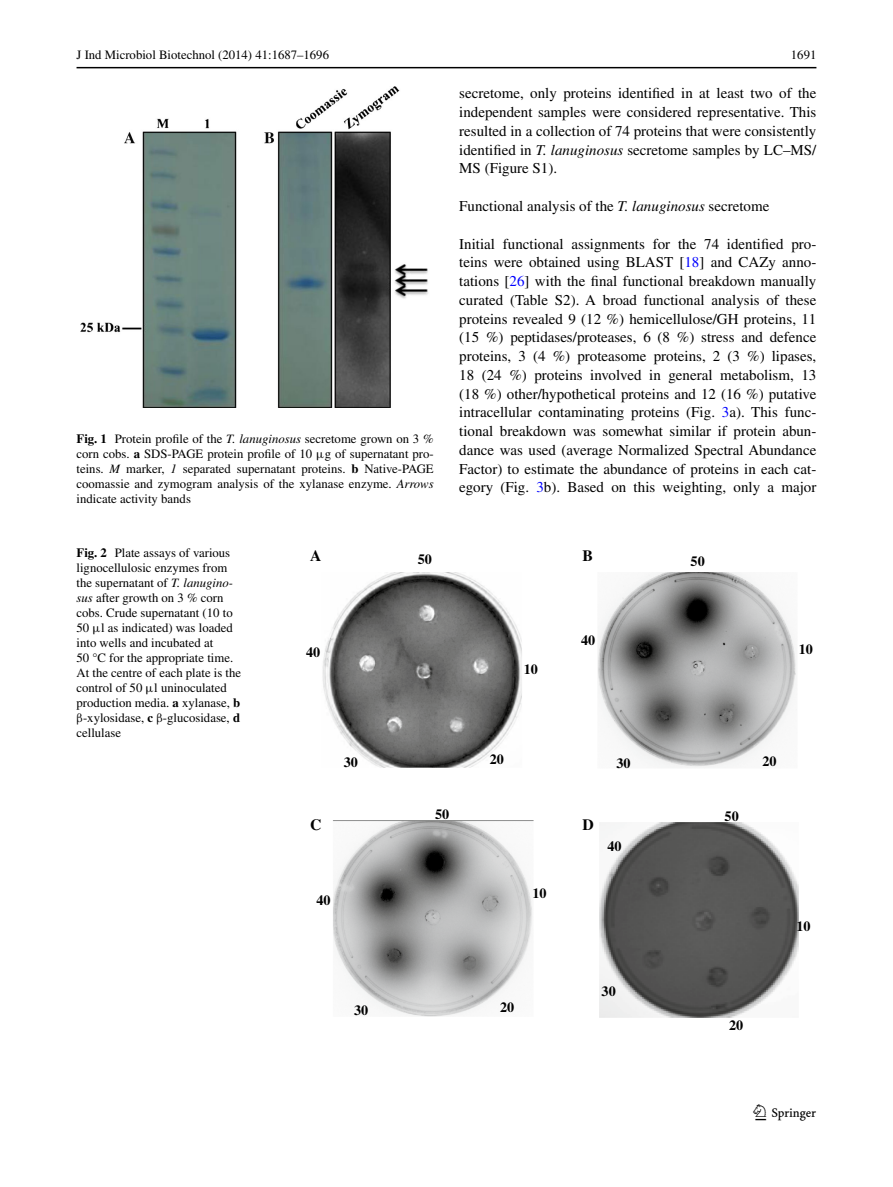
<style>
.page{position:relative;width:893px;height:1187px;background:#fff}
.page>*{position:absolute;margin:0;border:0;box-sizing:border-box;transform-origin:0 0}
.t1{font:22.5px "Springnew";color:#000}
.t2{font:700 15.75px "Times";color:#000}
.t3{font:15px/18.8px "Times";color:#000;text-align:justify}
.t4{font:700 14.1px "Times";color:#000}
.t5{font:12.75px/15px "Times";color:#000;text-align:justify}
.s1{font-weight:700}
.s2{font-style:italic}
.s3{font-family:"MTGU"}
.s4{color:#00f}
</style>
<div class="page">
<hr style="left:77px;top:67px;width:739px;height:1px;background:#000">
<img style="left:81px;top:87px;width:347px;height:320px">
<img style="left:322px;top:572px;width:200px;height:195px">
<img style="left:597px;top:572px;width:199px;height:196px">
<img style="left:599px;top:822px;width:199px;height:195px">
<img style="left:333px;top:820px;width:201px;height:197px">
<p class="t5" style="left:77px;top:48px;width:254px">J Ind Microbiol Biotechnol (2014) 41:1687–1696</p>
<p class="t5" style="left:791px;top:48px;width:27px">1691</p>
<p class="t5" style="left:77px;top:431px;width:359px"><span class="s1">Fig. 1</span> Protein profile of the <span class="s2">T. lanuginosus</span> secretome grown on 3 % corn cobs. <span class="s1">a</span> SDS-PAGE protein profile of 10 <span class="s3">μ</span>g of supernatant pro&shy;teins. <span class="s2">M</span> marker, <span class="s2">1</span> separated supernatant proteins. <span class="s1">b</span> Native-PAGE coomassie and zymogram analysis of the xylanase enzyme. <span class="s2">Arrows </span>indicate activity bands</p>
<p class="t3" style="left:459px;top:84px;width:359px">secretome, only proteins identified in at least two of the independent samples were considered representative. This resulted in a collection of 74 proteins that were consistently identified in <span class="s2">T. lanuginosus</span> secretome samples by LC–MS/ MS (Figure S1).</p>
<p class="t3" style="left:459px;top:196px;width:312px">Functional analysis of the <span class="s2">T. lanuginosus</span> secretome</p>
<p class="t3" style="left:459px;top:234px;width:359px">Initial functional assignments for the 74 identified pro&shy;teins were obtained using BLAST [<span class="s4">18</span>] and CAZy anno&shy;tations [<span class="s4">26</span>] with the final functional breakdown manually curated (Table S2). A broad functional analysis of these proteins revealed 9 (12 %) hemicellulose/GH proteins, 11 (15 %) peptidases/proteases, 6 (8 %) stress and defence proteins, 3 (4 %) proteasome proteins, 2 (3 %) lipases, 18 (24 %) proteins involved in general metabolism, 13 (18 %) other/hypothetical proteins and 12 (16 %) putative intracellular contaminating proteins (Fig. <span class="s4">3</span>a). This func&shy;tional breakdown was somewhat similar if protein abun&shy;dance was used (average Normalized Spectral Abundance Factor) to estimate the abundance of proteins in each cat&shy;egory (Fig. <span class="s4">3</span>b). Based on this weighting, only a major</p>
<p class="t5" style="left:77px;top:545px;width:166px;text-align:left"><span class="s1">Fig. 2</span> Plate assays of various lignocellulosic enzymes from the supernatant of <span class="s2">T. lanugino&shy;sus</span> after growth on 3 % corn cobs. Crude supernatant (10 to<br>50 <span class="s3">μ</span>l as indicated) was loaded into wells and incubated at<br>50 °C for the appropriate time.<br>At the centre of each plate is the control of 50 <span class="s3">μ</span>l uninoculated production media. <span class="s1">a</span> xylanase, <span class="s1">b </span><span class="s3">β</span>-xylosidase, <span class="s1">c</span> <span class="s3">β</span>-glucosidase, <span class="s1">d </span>cellulase</p>
<p class="t2" style="left:310px;top:546px;width:13px">A</p>
<p class="t2" style="left:582px;top:546px;width:12px">B</p>
<p class="t4" style="left:418px;top:551px;width:16px">50</p>
<p class="t4" style="left:581px;top:631px;width:16px">40</p>
<p class="t4" style="left:306px;top:643px;width:16px">40</p>
<p class="t4" style="left:524px;top:660px;width:16px">10</p>
<p class="t4" style="left:344px;top:753px;width:16px">30</p>
<p class="t4" style="left:490px;top:751px;width:16px">20</p>
<p class="t4" style="left:691px;top:553px;width:16px">50</p>
<p class="t4" style="left:616px;top:755px;width:16px">30</p>
<p class="t4" style="left:762px;top:753px;width:16px">20</p>
<p class="t4" style="left:435px;top:806px;width:16px">50</p>
<p class="t2" style="left:310px;top:815px;width:13px">C</p>
<p class="t2" style="left:582px;top:815px;width:13px">D</p>
<p class="t4" style="left:607px;top:837px;width:16px">40</p>
<p class="t4" style="left:316px;top:891px;width:16px">40</p>
<p class="t4" style="left:532px;top:884px;width:16px">10</p>
<p class="t4" style="left:725px;top:807px;width:16px">50</p>
<p class="t4" style="left:799px;top:641px;width:16px">10</p>
<p class="t4" style="left:796px;top:917px;width:16px">10</p>
<p class="t4" style="left:354px;top:1001px;width:16px">30</p>
<p class="t4" style="left:500px;top:999px;width:16px">20</p>
<p class="t4" style="left:602px;top:982px;width:16px">30</p>
<p class="t4" style="left:729px;top:1016px;width:16px">20</p>
<h1 class="t1" style="left:755px;top:1104px;width:62px">1 3</h1>
</div>
